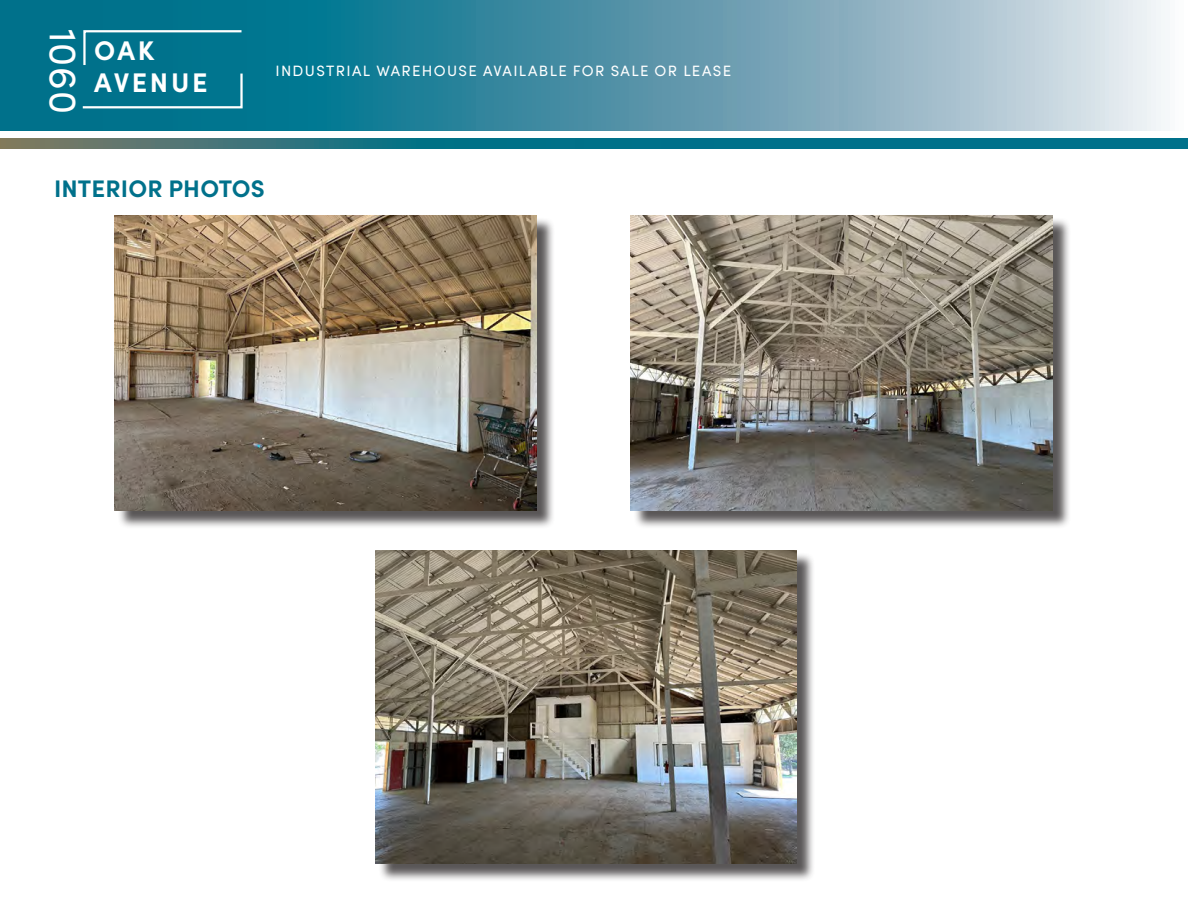
<style>
.page{position:relative;width:1188px;height:918px;background:#fff}
.page>*{position:absolute;margin:0;border:0;box-sizing:border-box;transform-origin:0 0}
.t1{font:39px "Sofia Pro";color:#fff}
.t2{font:700 27px/32.4px "Sofia Pro";letter-spacing:.1em;color:#fff}
.t3{font:700 24px "Sofia Pro";letter-spacing:.005em;color:#00718b}
.t4{font:15px "Sofia Pro";letter-spacing:.09em;color:#fff}
</style>
<div class="page">
<svg style="left:0;top:0;width:1165px;height:131px;background:#5b9cb0"></svg>
<svg style="left:0;top:139px;width:1188px;height:10px;background:#187282"></svg>
<svg style="left:81px;top:29px;width:163px;height:81px;background:#107c94"></svg>
<div style="left:117px;top:218px;width:438px;height:311px;background:#231f20;opacity:.75"></div>
<img style="left:115px;top:215px;width:421px;height:295px">
<div style="left:633px;top:218px;width:438px;height:311px;background:#231f20;opacity:.75"></div>
<img style="left:631px;top:215px;width:421px;height:295px">
<div style="left:378px;top:552px;width:438px;height:330px;background:#231f20;opacity:.75"></div>
<img style="left:375px;top:550px;width:422px;height:313px">
<h1 class="t1" style="left:92px;top:29px;width:86px;rotate:90deg">1060</h1>
<h2 class="t2" style="left:94px;top:32px;width:115px">OAK<br>AVENUE</h2>
<p class="t4" style="left:275px;top:60px;width:457px">INDUSTRIAL WAREHOUSE AVAILABLE FOR SALE OR LEASE</p>
<p class="t3" style="left:54px;top:170px;width:212px">INTERIOR PHOTOS</p>
</div>
